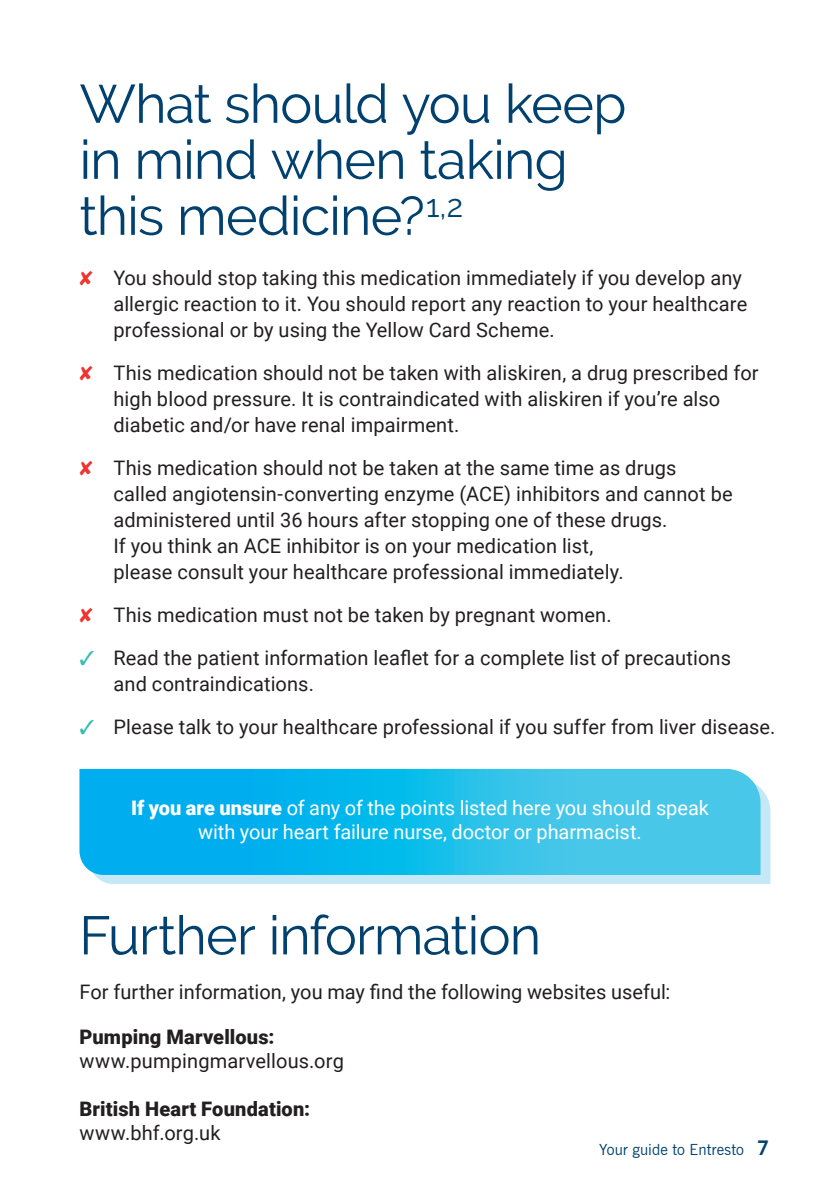
<style>
.page{position:relative;width:840px;height:1191px;background:#fff}
.page>*{position:absolute;margin:0;border:0;box-sizing:border-box;transform-origin:0 0}
.Rev_Heading{font:54px/56px "Raleway";letter-spacing:-.02em;color:#01416f}
.Body{font:20px/26px "Roboto";letter-spacing:.005em;color:#231f20}
.Body-2{font:20px/24px "Roboto";letter-spacing:-.005em;color:#fff;text-align:center}
.Body-3{font:900 20px/24px "Roboto";letter-spacing:.01em;color:#231f20}
.t1{font:15.4px "News Gothic BT";letter-spacing:.005em;color:#01416f}
.s1{color:#ee342e}
.s2{color:#37beb1}
.s3{font-weight:900}
.s4{font-weight:400}
.s5{font-weight:700;font-size:19.8px}
</style>
<div class="page">
<div style="left:95px;top:788px;width:675px;height:96px;background:#c4e8f6"></div>
<svg style="left:79px;top:769px;width:681px;height:106px;background:#1fbbeb"></svg>
<p class="Rev_Heading" style="left:79px;top:76px;width:548px">What should you keep in mind when taking this medicine?<sup>1,2</sup></p>
<p class="Body" style="left:113px;top:264px;width:635px;text-indent:-34px"><span class="s1">✘</span> You should stop taking this medication immediately if you develop any allergic reaction to it. You should report any reaction to your healthcare professional or by using the Yellow Card Scheme.</p>
<p class="Body" style="left:113px;top:359px;width:646px;text-indent:-34px"><span class="s1">✘</span> This medication should not be taken with aliskiren, a drug prescribed for high blood pressure. It is contraindicated with aliskiren if you’re also diabetic and/or have renal impairment.</p>
<p class="Body" style="left:113px;top:454px;width:620px;text-indent:-34px"><span class="s1">✘</span> This medication should not be taken at the same time as drugs called angiotensin-converting enzyme (ACE) inhibitors and cannot be administered until 36 hours after stopping one of these drugs.<br>If you think an ACE inhibitor is on your medication list,<br>please consult your healthcare professional immediately.</p>
<p class="Body" style="left:79px;top:601px;width:533px"><span class="s1">✘</span> This medication must not be taken by pregnant women.</p>
<p class="Body" style="left:113px;top:644px;width:618px;text-indent:-34px"><span class="s2">✓</span> Read the patient information leaflet for a complete list of precautions and contraindications.</p>
<p class="Body" style="left:79px;top:713px;width:697px"><span class="s2">✓</span> Please talk to your healthcare professional if you suffer from liver disease.</p>
<p class="Body-2" style="left:131px;top:795px;width:579px"><span class="s3">If you are unsure</span> of any of the points listed here you should speak with your heart failure nurse, doctor or pharmacist.</p>
<p class="Rev_Heading" style="left:79px;top:907px;width:463px">Further information</p>
<p class="Body" style="left:79px;top:978px;width:592px">For further information, you may find the following websites useful:</p>
<p class="Body" style="left:79px;top:1024px;width:266px;line-height:24px"><span class="s3">Pumping Marvellous: </span>www.pumpingmarvellous.org</p>
<p class="Body-3" style="left:79px;top:1096px;width:232px">British Heart Foundation: <span class="s4">www.bhf.org.uk</span></p>
<p class="t1" style="left:599px;top:1140px;width:171px">Your guide to Entresto <span class="s5">7</span></p>
</div>
